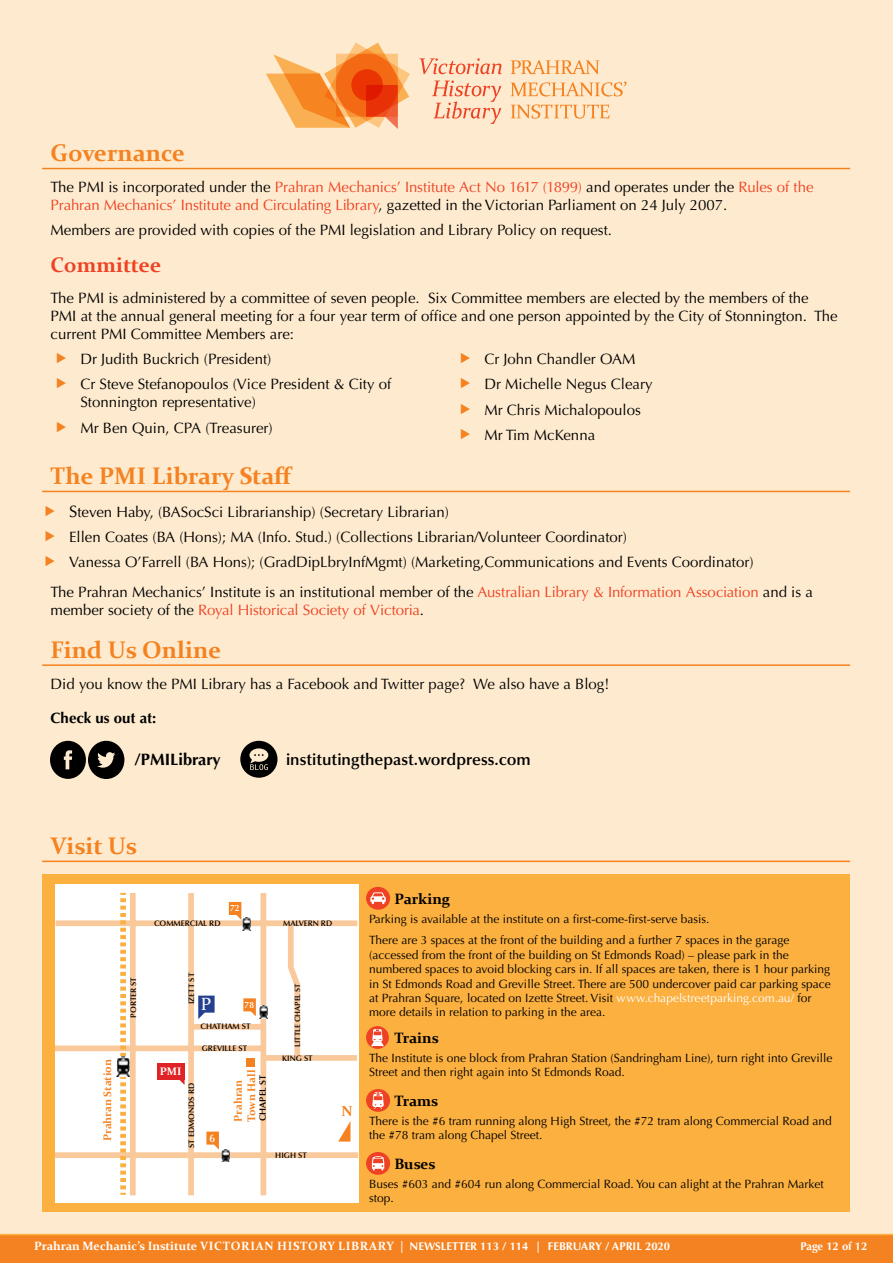
<style>
.page{position:relative;width:893px;height:1263px;background:#fff}
.page>*{position:absolute;margin:0;border:0;box-sizing:border-box;transform-origin:0 0}
.t1{font:700 24px "Constantia";color:#f58220}
.t2{font:700 21px "Constantia";color:#ef4123}
.t3{font:17.7px "Constantia";color:#fff}
.t4{font:600 16.5px "Optima LT Std";color:#000}
.t5{font:700 16.5px "Optima LT Std";color:#000}
.t6{font:15px/25.2px "Optima LT Std";color:#000}
.t7{font:15px/18px "Optima LT Std";color:#ef4123}
.t8{font:700 15px "Constantia";color:#000}
.t9{font:700 15px "Optima LT Std";color:#000}
.t10{font:700 14.7px "Constantia";color:#f58220}
.t11{font:12px/14.4px "Optima LT Std";color:#000}
.t12{font:700 12px "Constantia";color:#fff}
.t13{font:700 11.25px "Optima LT Std";color:#fff}
.t14{font:700 10.95px/13.2px "Constantia";color:#f58220}
.t15{font:700 10.95px "Constantia";color:#fff}
.t16{font:600 10.95px "Optima LT Std";color:#fff}
.t17{font:600 9.15px "Optima LT Std";color:#000}
.t18{font:600 9px "Optima LT Std";color:#fff}
.t19{font:600 7.95px "Optima LT Std";color:#000}
.t20{font:600 7.65px "Optima LT Std";color:#000}
.s1{color:#000}
.s2{font-size:16.5px}
.s3{color:#ef4123}
.s4{color:#fff}
.s5{font-family:"Optima LT Std";font-size:11.25px}
</style>
<div class="page">
<div style="left:0;top:1px;width:892px;height:1260px;background:#feebcf"></div>
<div style="left:0;top:1234px;width:893px;height:29px;background:#f58220"></div>
<hr style="left:42px;top:168px;width:808px;height:1px;background:#f58220">
<hr style="left:42px;top:491px;width:808px;height:1px;background:#f58220">
<hr style="left:42px;top:860px;width:808px;height:2px;background:#f58220">
<div style="left:42px;top:874px;width:808px;height:338px;background:#fbb040"></div>
<div style="left:55px;top:884px;width:303px;height:318px;background:#fff"></div>
<svg style="left:55px;top:893px;width:303px;height:302px"></svg>
<svg style="left:338px;top:1121px;width:12px;height:20px"></svg>
<div style="left:246px;top:1058px;width:9px;height:9px;background:#f58220"></div>
<div style="left:157px;top:1063px;width:27px;height:16px;background:#df2326"></div>
<svg style="left:169px;top:1063px;width:16px;height:22px"></svg>
<svg style="left:229px;top:902px;width:22px;height:28px"></svg>
<svg style="left:206px;top:1131px;width:23px;height:31px"></svg>
<svg style="left:243px;top:998px;width:25px;height:20px"></svg>
<svg style="left:120px;top:893px;width:6px;height:302px"></svg>
<img style="left:116px;top:1056px;width:13px;height:20px">
<svg style="left:198px;top:995px;width:17px;height:24px"></svg>
<div style="left:366px;top:1026px;width:23px;height:23px;background:#ef4123;border-radius:50%"></div>
<svg style="left:370px;top:1029px;width:15px;height:19px"></svg>
<div style="left:366px;top:887px;width:24px;height:23px;background:#ef4123;border-radius:50%"></div>
<svg style="left:370px;top:892px;width:16px;height:12px"></svg>
<div style="left:366px;top:1152px;width:24px;height:23px;background:#ef4123;border-radius:50%"></div>
<svg style="left:372px;top:1156px;width:12px;height:15px"></svg>
<div style="left:366px;top:1089px;width:24px;height:23px;background:#ef4123;border-radius:50%"></div>
<svg style="left:372px;top:1091px;width:12px;height:18px"></svg>
<svg style="left:50px;top:741px;width:74px;height:38px"></svg>
<svg style="left:240px;top:741px;width:37px;height:37px"></svg>
<svg style="left:511px;top:60px;width:88px;height:14px"></svg>
<svg style="left:511px;top:82px;width:115px;height:15px"></svg>
<svg style="left:511px;top:104px;width:98px;height:15px"></svg>
<svg style="left:419px;top:58px;width:83px;height:16px"></svg>
<svg style="left:432px;top:80px;width:69px;height:44px"></svg>
<svg style="left:266px;top:43px;width:144px;height:86px"></svg>
<hr style="left:42px;top:664px;width:808px;height:2px;background:#f58220">
<h1 class="t1" style="left:51px;top:137px;width:136px">Governance</h1>
<p class="t7" style="left:51px;top:178px;width:764px"><span class="s1">The PMI is incorporated under the</span> Prahran Mechanics’ Institute Act No 1617 (1899) <span class="s1">and operates under the</span> Rules of the<br>Prahran Mechanics’ Institute and Circulating Library<span class="s1">, gazetted in the Victorian Parliament on 24 July 2007.</span></p>
<p class="t6" style="left:51px;top:218px;width:563px">Members are provided with copies of the PMI legislation and Library Policy on request.</p>
<h2 class="t2" style="left:51px;top:250px;width:112px">Committee</h2>
<p class="t6" style="left:51px;top:289px;width:789px;line-height:18px">The PMI is administered by a committee of seven people. Six Committee members are elected by the members of the<br>PMI at the annual general meeting for a four year term of office and one person appointed by the City of Stonnington. The current PMI Committee Members are:</p>
<p class="t6" style="left:80px;top:347px;width:312px">Dr Judith Buckrich (President)<br>Cr Steve Stefanopoulos (Vice President &amp; City of</p>
<p class="t6" style="left:80px;top:390px;width:194px">Stonnington representative)<br>Mr Ben Quin, CPA (Treasurer)</p>
<p class="t6" style="left:484px;top:347px;width:170px">Cr John Chandler OAM<br>Dr Michelle Negus Cleary<br>Mr Chris Michalopoulos<br>Mr Tim McKenna</p>
<h1 class="t1" style="left:51px;top:460px;width:244px">The PMI Library Staff</h1>
<p class="t6" style="left:69px;top:499px;width:686px"><span class="s2">S</span>teven Haby, (BASocSci Librarianship) (Secretary Librarian)<br>Ellen Coates (BA (Hons); MA (Info. Stud.) (Collections Librarian/Volunteer Coordinator)<br>Vanessa O’Farrell (BA Hons); (GradDipLbryInfMgmt) (Marketing,Communications and Events Coordinator)</p>
<p class="t6" style="left:51px;top:583px;width:764px;line-height:18px">The Prahran Mechanics’ Institute is an institutional member of the <span class="s3">Australian Library &amp; Information Association</span> and is a member society of the <span class="s3">Royal Historical Society of Victoria</span>.</p>
<h1 class="t1" style="left:51px;top:633px;width:172px">Find Us Online</h1>
<p class="t6" style="left:51px;top:671px;width:560px">Did you know the PMI Library has a Facebook and Twitter page? We also have a Blog!</p>
<p class="t9" style="left:51px;top:709px;width:107px">Check us out at:</p>
<p class="t5" style="left:134px;top:749px;width:88px">/PMILibrary</p>
<p class="t4" style="left:286px;top:749px;width:246px">institutingthepast.wordpress.com</p>
<h1 class="t1" style="left:51px;top:829px;width:88px">Visit Us</h1>
<p class="t14" style="left:100px;top:1141px;width:84px;rotate:-90deg">Prahran Station</p>
<p class="t19" style="left:129px;top:1017px;width:42px;rotate:-90deg">PORTER ST</p>
<p class="t18" style="left:230px;top:903px;width:11px">72</p>
<p class="t19" style="left:154px;top:919px;width:68px">COMMERCIAL RD</p>
<p class="t19" style="left:283px;top:919px;width:51px">MALVERN RD</p>
<p class="t19" style="left:187px;top:1004px;width:33px;rotate:-90deg">IZETT ST</p>
<p class="t3" style="left:201px;top:992px;width:12px">P</p>
<p class="t18" style="left:245px;top:999px;width:11px">78</p>
<p class="t19" style="left:201px;top:1022px;width:51px">CHATHAM ST</p>
<p class="t19" style="left:202px;top:1043px;width:47px">GREVILLE ST</p>
<p class="t14" style="left:231px;top:1122px;width:54px;rotate:-90deg">Prahran<br>Town Hall</p>
<p class="t15" style="left:160px;top:1063px;width:23px">PMI</p>
<p class="t17" style="left:257px;top:1121px;width:47px;rotate:-90deg">CHAPEL ST</p>
<p class="t19" style="left:187px;top:1148px;width:66px;rotate:-90deg">ST EDMONDS RD</p>
<p class="t16" style="left:209px;top:1131px;width:7px">6</p>
<p class="t20" style="left:293px;top:1047px;width:65px;rotate:-90deg">LITTLE CHAPEL ST</p>
<p class="t19" style="left:282px;top:1053px;width:32px">KING ST</p>
<p class="t19" style="left:275px;top:1150px;width:33px">HIGH ST</p>
<p class="t10" style="left:341px;top:1101px;width:13px">N</p>
<p class="t8" style="left:394px;top:888px;width:57px">Parking</p>
<p class="t11" style="left:369px;top:908px;width:422px;line-height:21.6px">Parking is available at the institute on a first-come-first-serve basis.<br>There are 3 spaces at the front of the building and a further 7 spaces in the garage</p>
<p class="t11" style="left:369px;top:948px;width:463px">(accessed from the front of the building on St Edmonds Road) – please park in the numbered spaces to avoid blocking cars in. If all spaces are taken, there is 1 hour parking in St Edmonds Road and Greville Street. There are 500 undercover paid car parking space at Prahran Square, located on Izette Street. Visit <span class="s4">www.chapelstreetparking.com.au/</span> for more details in relation to parking in the area.</p>
<p class="t8" style="left:394px;top:1028px;width:46px">Trains</p>
<p class="t11" style="left:369px;top:1051px;width:465px">The Institute is one block from Prahran Station (Sandringham Line), turn right into Greville<br>Street and then right again into St Edmonds Road.</p>
<p class="t8" style="left:394px;top:1090px;width:45px">Trams</p>
<p class="t11" style="left:369px;top:1114px;width:464px">There is the #6 tram running along High Street, the #72 tram along Commercial Road and the #78 tram along Chapel Street.</p>
<p class="t8" style="left:394px;top:1153px;width:43px">Buses</p>
<p class="t11" style="left:369px;top:1177px;width:456px">Buses #603 and #604 run along Commercial Road. You can alight at the Prahran Market stop.</p>
<p class="t12" style="left:34px;top:1237px;width:638px">Prahran Mechanic’s Institute VICTORIAN HISTORY LIBRARY | <span class="s5">NEWSLETTER 113 / 114 | FEBRUARY / APRIL 2020</span></p>
<p class="t13" style="left:801px;top:1239px;width:68px">Page 12 of 12</p>
</div>
